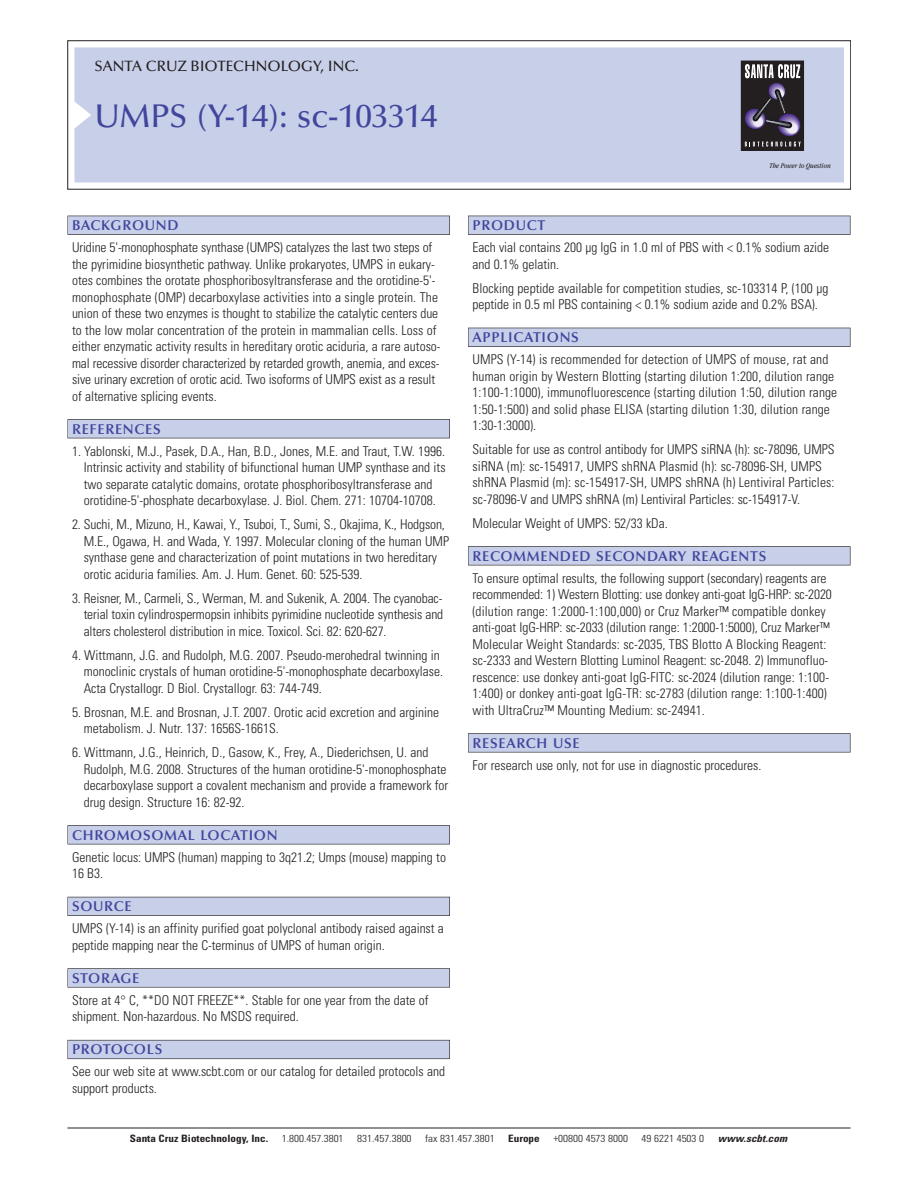
<style>
.page{position:relative;width:918px;height:1188px;background:#fff}
.page>*{position:absolute;margin:0;border:0;box-sizing:border-box;transform-origin:0 0}
.t1{font:500 33px "Optima";color:#41459c}
.t2{font:500 15px "Optima";color:#231f20}
.t3{font:600 14.25px "Optima";letter-spacing:.05em;color:#41459c}
.t4{font:300 condensed 13.5px/16.5px "Univers";color:#231f20}
.t5{font:300 condensed 10.2px "Univers";color:#231f20;scale:1.1 1}
.t6{font:700 condensed 10.2px "Univers";color:#231f20;scale:1.1 1}
.t7{font:italic 700 condensed 10.2px "Univers";color:#231f20;scale:1.1 1}
.t8{font:italic condensed 7.5px "Garamond";color:#231f20}
</style>
<div class="page">
<div style="left:74px;top:47px;width:770px;height:135px;background:#c7cfe9"></div>
<div style="left:741px;top:61px;width:62px;height:89px;background:#231f20"></div>
<div style="left:741px;top:61px;width:63px;height:90px;border:1px solid #231f20"></div>
<svg style="left:741px;top:64px;width:64px;height:83px"></svg>
<div style="left:68px;top:216px;width:382px;height:19px;background:#64636a"></div>
<div style="left:68px;top:216px;width:381px;height:18px;background:#c7cfe9"></div>
<div style="left:68px;top:419px;width:382px;height:19px;background:#64636a"></div>
<div style="left:68px;top:420px;width:381px;height:18px;background:#c7cfe9"></div>
<div style="left:68px;top:825px;width:382px;height:19px;background:#67666b"></div>
<div style="left:68px;top:826px;width:381px;height:18px;background:#c7cfe9"></div>
<div style="left:68px;top:897px;width:382px;height:19px;background:#63646e"></div>
<div style="left:68px;top:897px;width:381px;height:18px;background:#c7cfe9"></div>
<svg style="left:68px;top:968px;width:382px;height:20px"></svg>
<div style="left:68px;top:969px;width:381px;height:18px;background:#c7cfe9"></div>
<div style="left:68px;top:1040px;width:382px;height:19px;background:#717380"></div>
<div style="left:68px;top:1040px;width:381px;height:18px;background:#c7cfe9"></div>
<div style="left:468px;top:216px;width:382px;height:19px;background:#64636a"></div>
<div style="left:468px;top:216px;width:382px;height:18px;background:#c7cfe9"></div>
<div style="left:468px;top:328px;width:382px;height:19px;background:#62626a"></div>
<div style="left:468px;top:328px;width:382px;height:18px;background:#c7cfe9"></div>
<div style="left:468px;top:546px;width:382px;height:19px;background:#67666b"></div>
<div style="left:468px;top:547px;width:382px;height:18px;background:#c7cfe9"></div>
<div style="left:468px;top:733px;width:382px;height:19px;background:#6b696e"></div>
<div style="left:468px;top:734px;width:382px;height:18px;background:#c7cfe9"></div>
<hr style="left:68px;top:1128px;width:782px;height:1px;background:#231f20">
<p class="t2" style="left:94px;top:60px;width:266px">SANTA CRUZ BIOTECHNOLOGY, INC.</p>
<h1 class="t1" style="left:94px;top:102px;width:345px">UMPS (Y-14): sc-103314</h1>
<p class="t3" style="left:72px;top:219px;width:108px">BACKGROUND</p>
<p class="t4" style="left:72px;top:240px;width:370px">Uridine 5'-monophosphate synthase (UMPS) catalyzes the last two steps of the pyrimidine biosynthetic pathway. Unlike prokaryotes, UMPS in eukary&shy;otes combines the orotate phosphoribosyltransferase and the orotidine-5'- monophosphate (OMP) decarboxylase activities into a single protein. The union of these two enzymes is thought to stabilize the catalytic centers due to the low molar concentration of the protein in mammalian cells. Loss of either enzymatic activity results in hereditary orotic aciduria, a rare autoso&shy;mal recessive disorder characterized by retarded growth, anemia, and exces&shy;sive urinary excretion of orotic acid. Two isoforms of UMPS exist as a result of alternative splicing events.</p>
<p class="t3" style="left:72px;top:423px;width:90px">REFERENCES</p>
<p class="t4" style="left:84px;top:444px;width:363px;text-indent:-12px">1. Yablonski, M.J., Pasek, D.A., Han, B.D., Jones, M.E. and Traut, T.W. 1996.<br>Intrinsic activity and stability of bifunctional human UMP synthase and its two separate catalytic domains, orotate phosphoribosyltransferase and orotidine-5'-phosphate decarboxylase. J. Biol. Chem. 271: 10704-10708.</p>
<p class="t4" style="left:84px;top:517px;width:367px;text-indent:-12px">2. Suchi, M., Mizuno, H., Kawai, Y., Tsuboi, T., Sumi, S., Okajima, K., Hodgson, M.E., Ogawa, H. and Wada, Y. 1997. Molecular cloning of the human UMP synthase gene and characterization of point mutations in two hereditary orotic aciduria families. Am. J. Hum. Genet. 60: 525-539.</p>
<p class="t4" style="left:84px;top:591px;width:361px;text-align:justify;text-indent:-12px">3. Reisner, M., Carmeli, S., Werman, M. and Sukenik, A. 2004. The cyanobac&shy;terial toxin cylindrospermopsin inhibits pyrimidine nucleotide synthesis and alters cholesterol distribution in mice. Toxicol. Sci. 82: 620-627.</p>
<p class="t4" style="left:84px;top:648px;width:361px;text-indent:-12px">4. Wittmann, J.G. and Rudolph, M.G. 2007. Pseudo-merohedral twinning in monoclinic crystals of human orotidine-5'-monophosphate decarboxylase.<br>Acta Crystallogr. D Biol. Crystallogr. 63: 744-749.</p>
<p class="t4" style="left:84px;top:705px;width:357px;text-indent:-12px">5. Brosnan, M.E. and Brosnan, J.T. 2007. Orotic acid excretion and arginine metabolism. J. Nutr. 137: 1656S-1661S.</p>
<p class="t4" style="left:84px;top:745px;width:366px;text-indent:-12px">6. Wittmann, J.G., Heinrich, D., Gasow, K., Frey, A., Diederichsen, U. and Rudolph, M.G. 2008. Structures of the human orotidine-5'-monophosphate decarboxylase support a covalent mechanism and provide a framework for drug design. Structure 16: 82-92.</p>
<p class="t3" style="left:72px;top:829px;width:207px">CHROMOSOMAL LOCATION</p>
<p class="t4" style="left:72px;top:850px;width:375px">Genetic locus: UMPS (human) mapping to 3q21.2; Umps (mouse) mapping to<br>16 B3.</p>
<p class="t3" style="left:72px;top:900px;width:61px">SOURCE</p>
<p class="t4" style="left:72px;top:922px;width:373px">UMPS (Y-14) is an affinity purified goat polyclonal antibody raised against a peptide mapping near the C-terminus of UMPS of human origin.</p>
<p class="t3" style="left:72px;top:972px;width:69px">STORAGE</p>
<p class="t4" style="left:72px;top:993px;width:358px">Store at 4° C, **DO NOT FREEZE**. Stable for one year from the date of shipment. Non-hazardous. No MSDS required.</p>
<p class="t3" style="left:72px;top:1044px;width:92px">PROTOCOLS</p>
<p class="t4" style="left:72px;top:1065px;width:375px">See our web site at www.scbt.com or our catalog for detailed protocols and support products.</p>
<p class="t8" style="left:769px;top:163px;width:63px">The Power to Question</p>
<p class="t3" style="left:473px;top:219px;width:74px">PRODUCT</p>
<p class="t4" style="left:473px;top:240px;width:358px">Each vial contains 200 µg IgG in 1.0 ml of PBS with &lt; 0.1% sodium azide and 0.1% gelatin.</p>
<p class="t4" style="left:473px;top:281px;width:357px">Blocking peptide available for competition studies, sc-103314 P, (100 µg peptide in 0.5 ml PBS containing &lt; 0.1% sodium azide and 0.2% BSA).</p>
<p class="t3" style="left:473px;top:331px;width:108px">APPLICATIONS</p>
<p class="t4" style="left:473px;top:352px;width:366px">UMPS (Y-14) is recommended for detection of UMPS of mouse, rat and human origin by Western Blotting (starting dilution 1:200, dilution range 1:100-1:1000), immunofluorescence (starting dilution 1:50, dilution range 1:50-1:500) and solid phase ELISA (starting dilution 1:30, dilution range 1:30-1:3000).</p>
<p class="t4" style="left:473px;top:442px;width:364px">Suitable for use as control antibody for UMPS siRNA (h): sc-78096, UMPS siRNA (m): sc-154917, UMPS shRNA Plasmid (h): sc-78096-SH, UMPS shRNA Plasmid (m): sc-154917-SH, UMPS shRNA (h) Lentiviral Particles: sc-78096-V and UMPS shRNA (m) Lentiviral Particles: sc-154917-V.</p>
<p class="t4" style="left:473px;top:516px;width:197px">Molecular Weight of UMPS: 52/33 kDa.</p>
<p class="t3" style="left:473px;top:550px;width:295px">RECOMMENDED SECONDARY REAGENTS</p>
<p class="t4" style="left:473px;top:571px;width:361px">To ensure optimal results, the following support (secondary) reagents are recommended: 1) Western Blotting: use donkey anti-goat IgG-HRP: sc-2020 (dilution range: 1:2000-1:100,000) or Cruz Marker™ compatible donkey anti-goat IgG-HRP: sc-2033 (dilution range: 1:2000-1:5000), Cruz Marker™ Molecular Weight Standards: sc-2035, TBS Blotto A Blocking Reagent: sc-2333 and Western Blotting Luminol Reagent: sc-2048. 2) Immunofluo&shy;rescence: use donkey anti-goat IgG-FITC: sc-2024 (dilution range: 1:100- 1:400) or donkey anti-goat IgG-TR: sc-2783 (dilution range: 1:100-1:400) with UltraCruz™ Mounting Medium: sc-24941.</p>
<p class="t3" style="left:473px;top:737px;width:109px">RESEARCH USE</p>
<p class="t4" style="left:473px;top:758px;width:290px">For research use only, not for use in diagnostic procedures.</p>
<p class="t6" style="left:130px;top:1135px;width:127px">Santa Cruz Biotechnology, Inc.</p>
<p class="t5" style="left:282px;top:1135px;width:58px">1.800.457.3801</p>
<p class="t5" style="left:357px;top:1135px;width:51px">831.457.3800</p>
<p class="t5" style="left:425px;top:1135px;width:65px">fax 831.457.3801</p>
<p class="t6" style="left:508px;top:1135px;width:30px">Europe</p>
<p class="t5" style="left:553px;top:1135px;width:69px">+00800 4573 8000</p>
<p class="t5" style="left:642px;top:1135px;width:58px">49 6221 4503 0</p>
<p class="t7" style="left:718px;top:1135px;width:67px">www.scbt.com</p>
</div>
